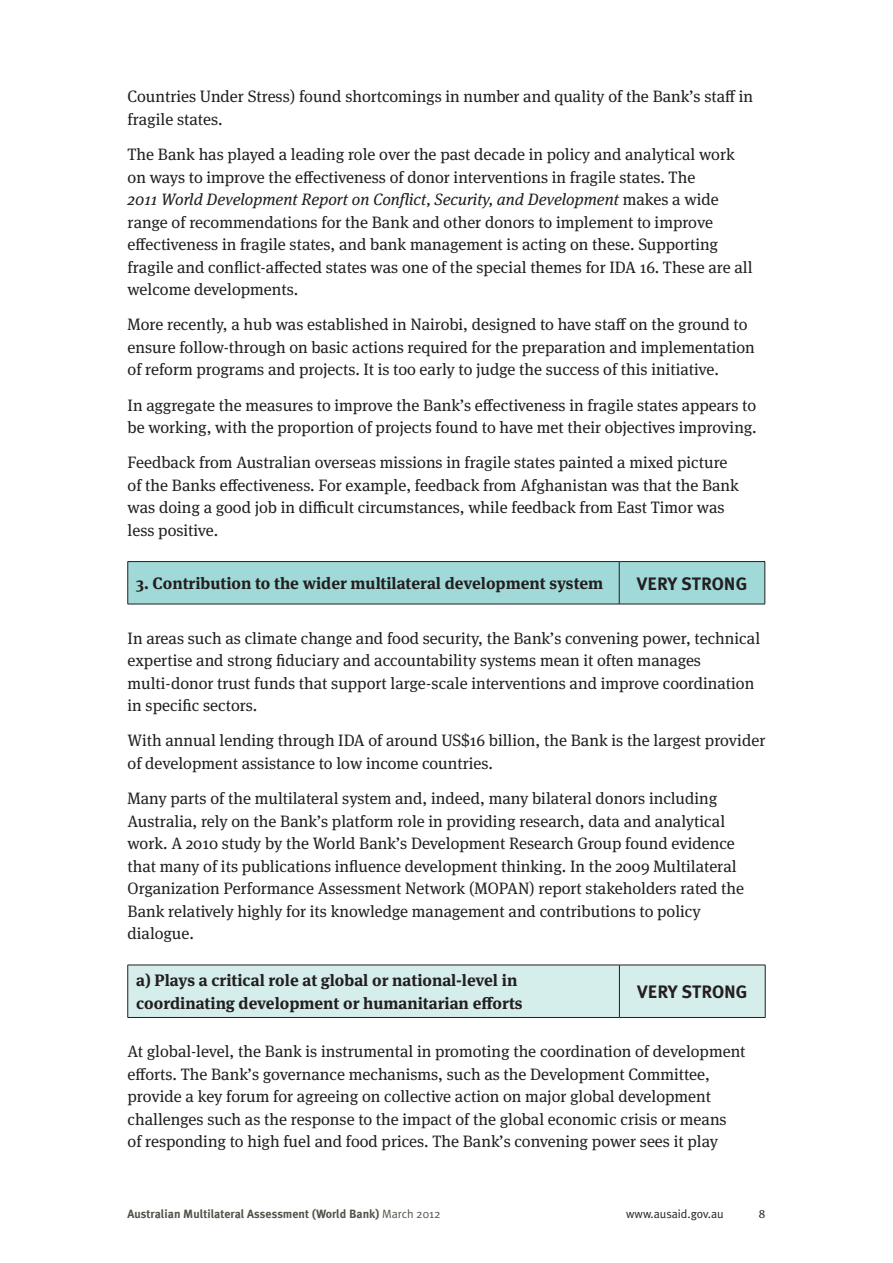
<style>
.page{position:relative;width:893px;height:1263px;background:#fff}
.page>*{position:absolute;margin:0;border:0;box-sizing:border-box;transform-origin:0 0}
._08bbbb_RIGHT_COLUMN{font:700 18px "Meta Plus";color:#231f20}
._04__BODY_TEXT{font:16.5px/22.5px "Meta Serif OT";color:#231f20}
._04__BODY_TEXT-2{font:700 16.5px/22.5px "Meta Serif OT";color:#231f20}
.t1{font:700 12px "Meta Plus";color:#53534a}
.t2{font:12px "Meta Plus Normal";color:#231f20}
.t3{font:12px "Meta Serif OT";color:#231f20}
.s1{font-style:italic}
.s2{font-family:"Meta Plus Normal";font-weight:400}
</style>
<div class="page">
<div style="left:128px;top:562px;width:637px;height:42px;background:#a0d9d7"></div>
<hr style="left:619px;top:562px;width:1px;height:42px;background:#231f20">
<hr style="left:128px;top:561px;width:491px;height:1px;background:#231f20">
<hr style="left:127px;top:562px;width:1px;height:42px;background:#231f20">
<hr style="left:619px;top:561px;width:146px;height:1px;background:#231f20">
<hr style="left:765px;top:562px;width:1px;height:42px;background:#231f20">
<hr style="left:128px;top:604px;width:491px;height:1px;background:#231f20">
<hr style="left:619px;top:604px;width:146px;height:1px;background:#231f20">
<div style="left:128px;top:966px;width:637px;height:51px;background:#d5edeb"></div>
<hr style="left:619px;top:965px;width:1px;height:52px;background:#231f20">
<hr style="left:128px;top:965px;width:491px;height:1px;background:#231f20">
<hr style="left:127px;top:965px;width:1px;height:52px;background:#231f20">
<hr style="left:619px;top:965px;width:146px;height:1px;background:#231f20">
<hr style="left:765px;top:965px;width:1px;height:52px;background:#231f20">
<hr style="left:128px;top:1017px;width:491px;height:1px;background:#231f20">
<hr style="left:619px;top:1017px;width:146px;height:1px;background:#231f20">
<p class="_04__BODY_TEXT" style="left:128px;top:86px;width:627px">Countries Under Stress) found shortcomings in number and quality of the Bank’s staff in fragile states.</p>
<p class="_04__BODY_TEXT" style="left:128px;top:143px;width:626px">The Bank has played a leading role over the past decade in policy and analytical work on ways to improve the effectiveness of donor interventions in fragile states. The<br><span class="s1">2011 World Development Report on Conflict, Security, and Development</span> makes a wide range of recommendations for the Bank and other donors to implement to improve effectiveness in fragile states, and bank management is acting on these. Supporting fragile and conflict-affected states was one of the special themes for IDA 16. These are all welcome developments.</p>
<p class="_04__BODY_TEXT" style="left:128px;top:314px;width:629px">More recently, a hub was established in Nairobi, designed to have staff on the ground to ensure follow-through on basic actions required for the preparation and implementation of reform programs and projects. It is too early to judge the success of this initiative.</p>
<p class="_04__BODY_TEXT" style="left:128px;top:394px;width:631px">In aggregate the measures to improve the Bank’s effectiveness in fragile states appears to be working, with the proportion of projects found to have met their objectives improving.</p>
<p class="_04__BODY_TEXT" style="left:128px;top:452px;width:613px">Feedback from Australian overseas missions in fragile states painted a mixed picture of the Banks effectiveness. For example, feedback from Afghanistan was that the Bank was doing a good job in difficult circumstances, while feedback from East Timor was less positive.</p>
<p class="_04__BODY_TEXT-2" style="left:136px;top:572px;width:468px">3. Contribution to the wider multilateral development system</p>
<p class="_08bbbb_RIGHT_COLUMN" style="left:637px;top:573px;width:112px">VERY STRONG</p>
<p class="_04__BODY_TEXT" style="left:128px;top:627px;width:634px">In areas such as climate change and food security, the Bank’s convening power, technical expertise and strong fiduciary and accountability systems mean it often manages multi-donor trust funds that support large-scale interventions and improve coordination in specific sectors.</p>
<p class="_04__BODY_TEXT" style="left:128px;top:730px;width:639px">With annual lending through IDA of around US$16 billion, the Bank is the largest provider of development assistance to low income countries.</p>
<p class="_04__BODY_TEXT" style="left:128px;top:788px;width:618px">Many parts of the multilateral system and, indeed, many bilateral donors including Australia, rely on the Bank’s platform role in providing research, data and analytical work. A 2010 study by the World Bank’s Development Research Group found evidence that many of its publications influence development thinking. In the 2009 Multilateral Organization Performance Assessment Network (MOPAN) report stakeholders rated the Bank relatively highly for its knowledge management and contributions to policy dialogue.</p>
<p class="_04__BODY_TEXT-2" style="left:136px;top:970px;width:388px">a) Plays a critical role at global or national-level in coordinating development or humanitarian efforts</p>
<p class="_08bbbb_RIGHT_COLUMN" style="left:637px;top:981px;width:112px">VERY STRONG</p>
<p class="_04__BODY_TEXT" style="left:128px;top:1040px;width:619px">At global-level, the Bank is instrumental in promoting the coordination of development efforts. The Bank’s governance mechanisms, such as the Development Committee, provide a key forum for agreeing on collective action on major global development challenges such as the response to the impact of the global economic crisis or means<br>of responding to high fuel and food prices. The Bank’s convening power sees it play</p>
<p class="t1" style="left:128px;top:1207px;width:314px">Australian Multilateral Assessment (World Bank) <span class="s2">March 2012</span></p>
<p class="t2" style="left:626px;top:1207px;width:99px">www.ausaid.gov.au</p>
<p class="t3" style="left:759px;top:1207px;width:8px">8</p>
</div>
